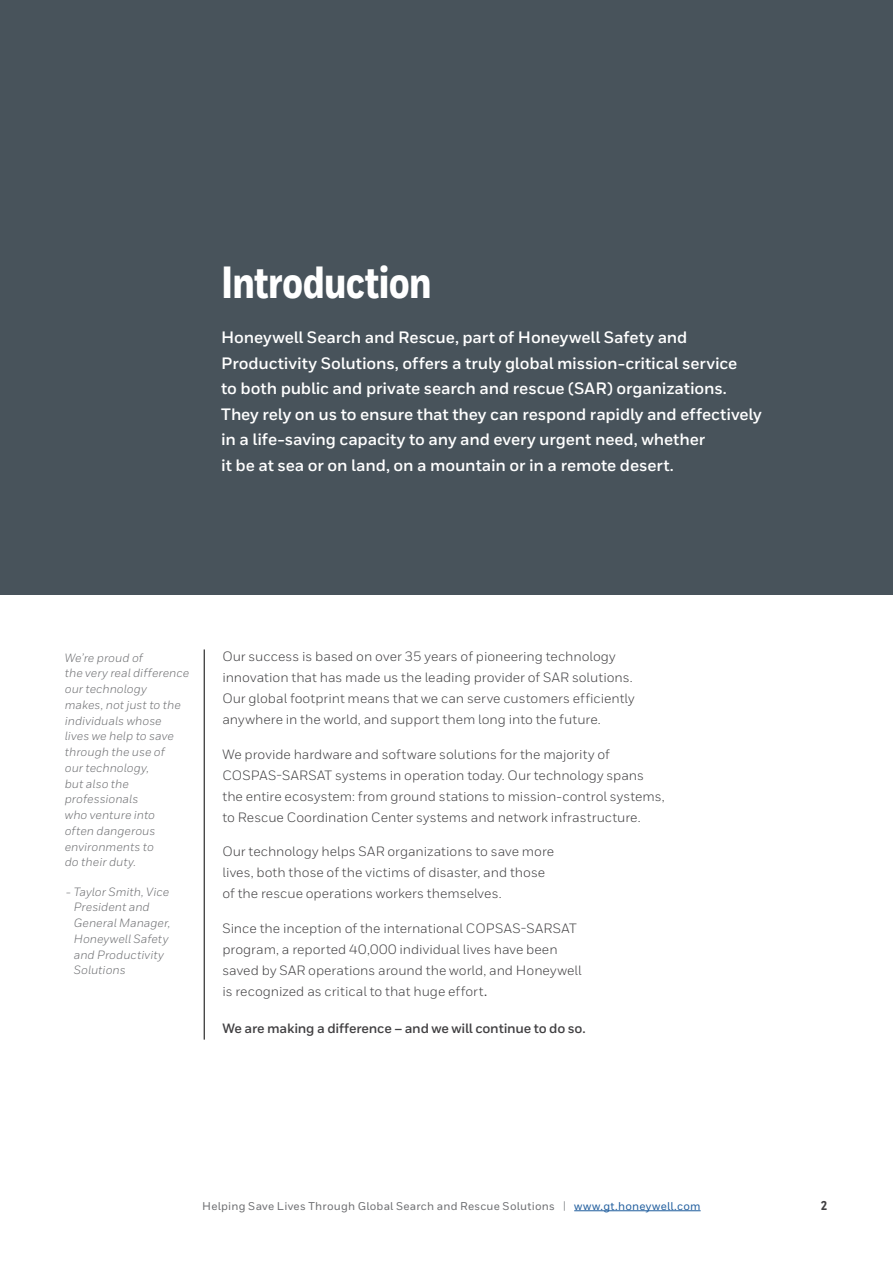
<style>
.page{position:relative;width:893px;height:1263px;background:#fff}
.page>*{position:absolute;margin:0;border:0;box-sizing:border-box;transform-origin:0 0}
.t1{font:800 45px "Honeywell Cond";letter-spacing:-.015em;color:#fff}
.t2{font:700 16.5px/25.5px "Honeywell Sans";letter-spacing:-.01em;color:#fff}
.t3{font:13.5px/21px "Honeywell Sans";color:#414042}
.t4{font:700 13.5px "Honeywell Sans";letter-spacing:-.015em;color:#414042}
.t5{font:800 12.75px "Honeywell Cond";color:#414042}
.t6{font:italic 12px/15.8px "Honeywell Sans";color:#6d6e71}
.t7{font:500 11.25px "Honeywell Sans";letter-spacing:.02em;color:#6d6e71}
.s1{font-weight:500}
.s2{font-size:11.4px;color:#939598}
.s3{color:#215e9e}
</style>
<div class="page">
<div style="left:0;top:0;width:893px;height:594px;background:#48535b"></div>
<hr style="left:204px;top:649px;width:1px;height:391px;background:#000">
<hr style="left:574px;top:1210px;width:127px;height:1px;background:#215e9e">
<h1 class="t1" style="left:221px;top:255px;width:212px">Introduction</h1>
<p class="t2" style="left:221px;top:325px;width:542px">Honeywell Search and Rescue, part of Honeywell Safety and Productivity Solutions, offers a truly global mission-critical service<br>to both public and private search and rescue (SAR) organizations.<br>They rely on us to ensure that they can respond rapidly and effectively in a life-saving capacity to any and every urgent need, whether<br>it be at sea or on land, on a mountain or in a remote desert.</p>
<p class="t6" style="left:65px;top:650px;width:126px">We’re proud of<br>the very real difference our technology<br>makes, not just to the individuals whose<br>lives we help to save through the use of<br>our technology,<br>but also the professionals<br>who venture into<br>often dangerous environments to<br>do their duty.</p>
<p class="t6" style="left:74px;top:883px;width:98px;text-indent:-8px">- Taylor Smith, Vice<br>President and<br>General Manager,<br>Honeywell Safety and Productivity<br>Solutions</p>
<p class="t3" style="left:222px;top:646px;width:414px">Our success is based on over 35 years of pioneering technology innovation that has made us the leading provider of SAR solutions.<br>Our global footprint means that we can serve customers efficiently anywhere in the world, and support them long into the future.</p>
<p class="t3" style="left:222px;top:744px;width:444px">We provide hardware and software solutions for the majority of COSPAS-SARSAT systems in operation today. Our technology spans the entire ecosystem: from ground stations to mission-control systems, to Rescue Coordination Center systems and network infrastructure.</p>
<p class="t3" style="left:222px;top:841px;width:333px">Our technology helps SAR organizations to save more lives, both those of the victims of disaster, and those of the rescue operations workers themselves.</p>
<p class="t3" style="left:222px;top:918px;width:361px">Since the inception of the international COPSAS-SARSAT program, a reported 40,000 individual lives have been saved by SAR operations around the world, and Honeywell is recognized as critical to that huge effort<span class="s1">.</span></p>
<p class="t4" style="left:222px;top:1020px;width:365px">We are making a difference – and we will continue to do so.</p>
<p class="t7" style="left:202px;top:1199px;width:500px">Helping Save Lives Through Global Search and Rescue Solutions <span class="s2">|</span> <span class="s3">www.gt.honeywell.com</span></p>
<p class="t5" style="left:821px;top:1197px;width:7px">2</p>
</div>
